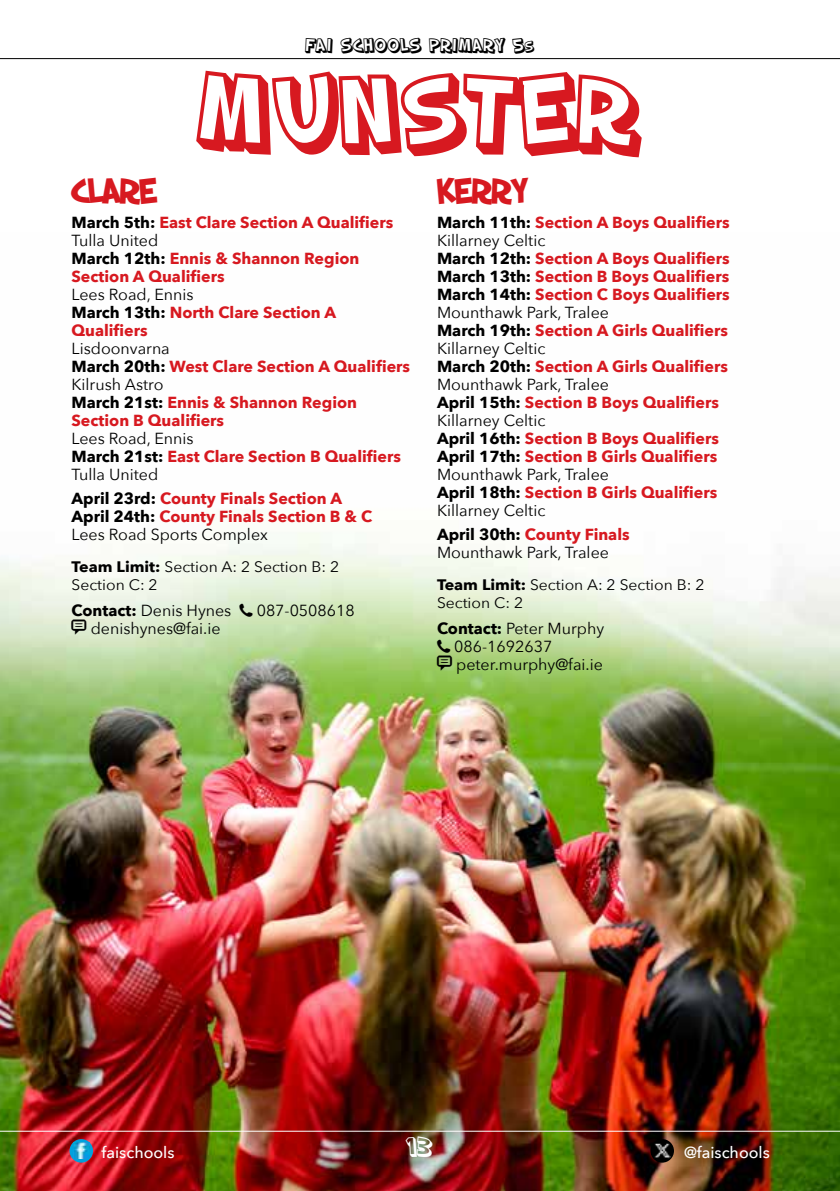
<style>
.page{position:relative;width:840px;height:1191px;background:#fff}
.page>*{position:absolute;margin:0;border:0;box-sizing:border-box;transform-origin:0 0}
.t1{font:96px "SF Slapstick Comic Shaded";color:#d71920}
.t2{font:700 36px "SF Slapstick Comic";color:#d71920}
.t3{font:24px "SF Slapstick Comic Shaded";color:#fff}
.t4{font:18px "SF Slapstick Comic Shaded";color:#000}
.t5{font:700 16px/18px "Avenir Next";color:#d71920}
.t6{font:16px/18px "Avenir Next";color:#000}
.t7{font:500 16px "Avenir Next";color:#fff}
.t8{font:15.2px/18px "Avenir Next";color:#000}
.s1{font-size:14px}
.s2{color:#000}
.s3{font-weight:400;color:#000}
.s4{font-weight:700}
.s5{font-weight:700;color:#d71920}
</style>
<div class="page">
<img style="left:0;top:532px;width:839px;height:659px">
<hr style="left:0;top:1130px;width:839px;height:1px;background:#fff">
<hr style="left:0;top:58px;width:839px;height:1px;background:#000">
<div style="left:650px;top:1139px;width:23px;height:23px;background:#000;border-radius:50%"></div>
<img style="left:654px;top:1143px;width:15px;height:15px">
<svg style="left:69px;top:1139px;width:24px;height:23px"></svg>
<img style="left:74px;top:1142px;width:15px;height:16px">
<svg style="left:239px;top:603px;width:13px;height:14px"></svg>
<svg style="left:71px;top:619px;width:15px;height:15px"></svg>
<svg style="left:436px;top:639px;width:15px;height:31px"></svg>
<p class="t4" style="left:305px;top:33px;width:230px">FAI SCHOOLS PRIMARY 5<span class="s1">S</span></p>
<h1 class="t1" style="left:198px;top:46px;width:444px">MUNSTER</h1>
<h2 class="t2" style="left:71px;top:167px;width:86px">cLARE</h2>
<p class="t5" style="left:71px;top:213px;width:323px"><span class="s2">March 5th:</span> East Clare Section A Qualifiers<br><span class="s3">Tulla United<br></span><span class="s2">March 12th:</span> Ennis &amp; Shannon Region<br>Section A Qualifiers</p>
<p class="t5" style="left:71px;top:285px;width:266px"><span class="s3">Lees Road, Ennis<br></span><span class="s2">March 13th:</span> North Clare Section A<br>Qualifiers</p>
<p class="t5" style="left:71px;top:339px;width:340px"><span class="s3">Lisdoonvarna<br></span><span class="s2">March 20th:</span> West Clare Section A Qualifiers<br><span class="s3">Kilrush Astro<br></span><span class="s2">March 21st:</span> Ennis &amp; Shannon Region<br>Section B Qualifiers</p>
<p class="t5" style="left:71px;top:429px;width:331px"><span class="s3">Lees Road, Ennis<br></span><span class="s2">March 21st:</span> East Clare Section B Qualifiers<br><span class="s3">Tulla United</span></p>
<p class="t5" style="left:71px;top:489px;width:302px"><span class="s2">April 23rd:</span> County Finals Section A<br><span class="s2">April 24th:</span> County Finals Section B &amp; C<br><span class="s3">Lees Road Sports Complex</span></p>
<p class="t8" style="left:71px;top:557px;width:269px"><span class="s4">Team Limit:</span> Section A: 2 Section B: 2<br>Section C: 2</p>
<p class="t6" style="left:71px;top:601px;width:161px"><span class="s4">Contact:</span> Denis Hynes</p>
<p class="t6" style="left:256px;top:601px;width:99px">087-0508618</p>
<p class="t6" style="left:91px;top:619px;width:131px">denishynes@fai.ie</p>
<h2 class="t2" style="left:437px;top:167px;width:91px">KERRy</h2>
<p class="t5" style="left:437px;top:213px;width:294px"><span class="s2">March 11th:</span> Section A Boys Qualifiers<br><span class="s3">Killarney Celtic<br></span><span class="s2">March 12th:</span> Section A Boys Qualifiers<br><span class="s2">March 13th:</span> Section B Boys Qualifiers<br><span class="s2">March 14th:</span> Section C Boys Qualifiers<br><span class="s3">Mounthawk Park, Tralee<br></span><span class="s2">March 19th:</span> Section A Girls Qualifiers<br><span class="s3">Killarney Celtic<br></span><span class="s2">March 20th:</span> Section A Girls Qualifiers<br><span class="s3">Mounthawk Park, Tralee<br></span><span class="s2">April 15th:</span> Section B Boys Qualifiers<br><span class="s3">Killarney Celtic<br></span><span class="s2">April 16th:</span> Section B Boys Qualifiers<br><span class="s2">April 17th:</span> Section B Girls Qualifiers<br><span class="s3">Mounthawk Park, Tralee<br></span><span class="s2">April 18th:</span> Section B Girls Qualifiers<br><span class="s3">Killarney Celtic</span></p>
<p class="t6" style="left:437px;top:525px;width:194px"><span class="s4">April 30th:</span> <span class="s5">County Finals<br></span>Mounthawk Park, Tralee</p>
<p class="t8" style="left:437px;top:575px;width:269px"><span class="s4">Team Limit:</span> Section A: 2 Section B: 2<br>Section C: 2</p>
<p class="t6" style="left:454px;top:619px;width:151px;text-indent:-17px"><span class="s4">Contact:</span> Peter Murphy<br>086-1692637 peter.murphy@fai.ie</p>
<p class="t7" style="left:101px;top:1138px;width:74px">faischools</p>
<h3 class="t3" style="left:406px;top:1129px;width:27px">13</h3>
<p class="t7" style="left:683px;top:1138px;width:87px">@faischools</p>
</div>
